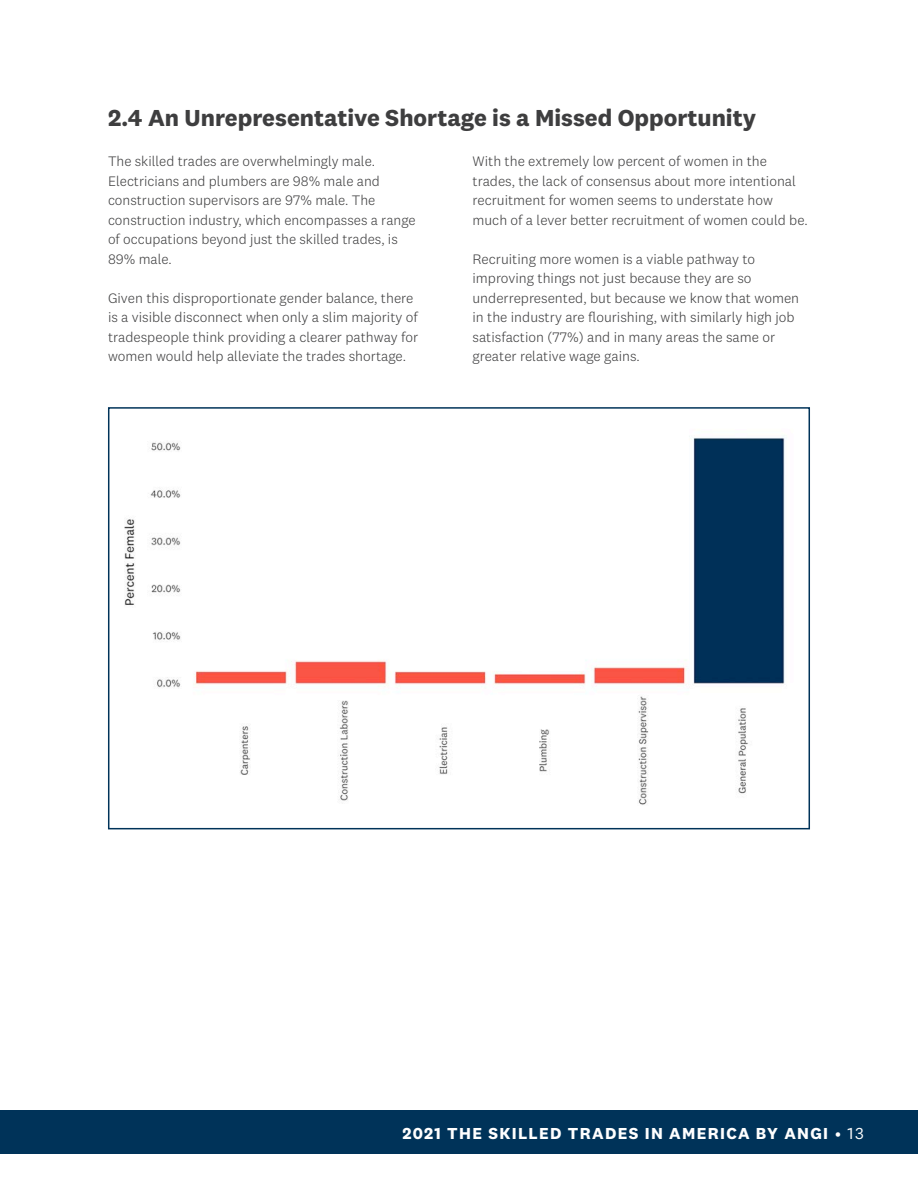
<style>
.page{position:relative;width:918px;height:1188px;background:#fff}
.page>*{position:absolute;margin:0;border:0;box-sizing:border-box;transform-origin:0 0}
.H2__1_1__1_2__etc{font:700 24px "National 2";color:#3e3e3f}
.t1{font:700 16.5px "National 2";letter-spacing:.08em;color:#fff}
.Body_Text{font:300 14.25px/19.5px "National 2";color:#3e3e3f}
.s1{font-weight:400}
</style>
<div class="page">
<div style="left:0;top:1110px;width:918px;height:43px;background:#003359"></div>
<img style="left:125px;top:437px;width:660px;height:368px">
<div style="left:108px;top:407px;width:702px;height:422px;border:2px solid #003359"></div>
<p class="H2__1_1__1_2__etc" style="left:108px;top:103px;width:650px">2.4 An Unrepresentative Shortage is a Missed Opportunity</p>
<p class="Body_Text" style="left:108px;top:151px;width:309px">The skilled trades are overwhelmingly male.<br>Electricians and plumbers are 98% male and construction supervisors are 97% male. The construction industry, which encompasses a range of occupations beyond just the skilled trades, is 89% male.</p>
<p class="Body_Text" style="left:108px;top:288px;width:312px">Given this disproportionate gender balance, there is a visible disconnect when only a slim majority of tradespeople think providing a clearer pathway for women would help alleviate the trades shortage.</p>
<p class="Body_Text" style="left:473px;top:151px;width:337px">With the extremely low percent of women in the trades, the lack of consensus about more intentional recruitment for women seems to understate how much of a lever better recruitment of women could be.</p>
<p class="Body_Text" style="left:473px;top:249px;width:328px">Recruiting more women is a viable pathway to improving things not just because they are so underrepresented, but because we know that women in the industry are flourishing, with similarly high job satisfaction (77%) and in many areas the same or greater relative wage gains.</p>
<p class="t1" style="left:402px;top:1123px;width:463px">2021 THE SKILLED TRADES IN AMERICA BY ANGI <span class="s1">• 13</span></p>
</div>
